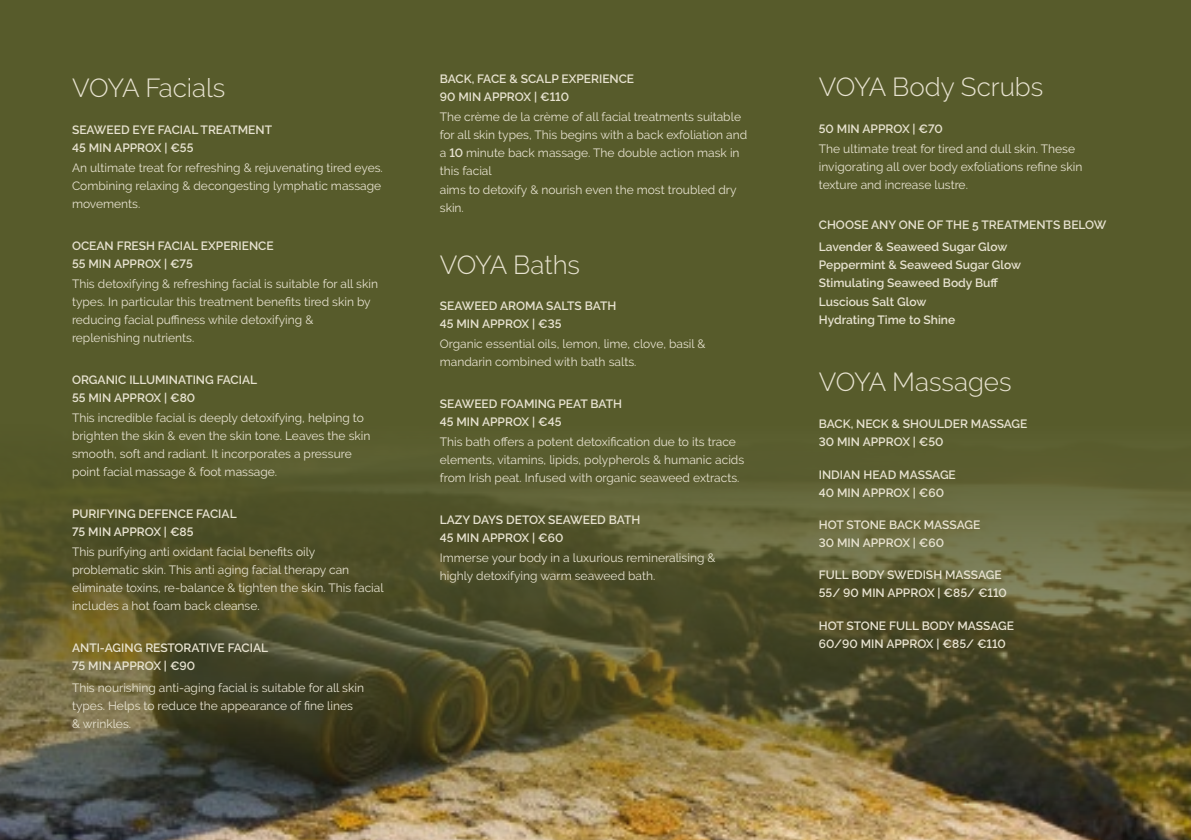
<style>
.page{position:relative;width:1191px;height:840px;background:#fff}
.page>*{position:absolute;margin:0;border:0;box-sizing:border-box;transform-origin:0 0}
.t1{font:300 26px "Raleway";color:#e8e3d1}
.t2{font:12px/18px "Raleway";color:#e8e3d1}
.t3{font:600 12px/18px "Raleway";color:#e8e3d1}
.s1{font-weight:600}
</style>
<div class="page">
<div style="left:0;top:0;width:1191px;height:839px;background:#575b2b"></div>
<img style="left:0;top:482px;width:1191px;height:357px">
<h1 class="t1" style="left:72px;top:72px;width:155px">VOYA Facials</h1>
<p class="t3" style="left:72px;top:120px;width:202px">SEAWEED EYE FACIAL TREATMENT<br>45 MIN APPROX | €55</p>
<p class="t2" style="left:72px;top:158px;width:312px">An ultimate treat for refreshing &amp; rejuvenating tired eyes.<br>Combining relaxing &amp; decongesting lymphatic massage movements.</p>
<p class="t3" style="left:72px;top:236px;width:203px">OCEAN FRESH FACIAL EXPERIENCE<br>55 MIN APPROX | €75</p>
<p class="t2" style="left:72px;top:274px;width:307px">This detoxifying &amp; refreshing facial is suitable for all skin types. In particular this treatment benefits tired skin by reducing facial puffiness while detoxifying &amp; replenishing nutrients.</p>
<p class="t3" style="left:72px;top:370px;width:187px">ORGANIC ILLUMINATING FACIAL<br>55 MIN APPROX | €80</p>
<p class="t2" style="left:72px;top:408px;width:300px">This incredible facial is deeply detoxifying, helping to brighten the skin &amp; even the skin tone. Leaves the skin smooth, soft and radiant. It incorporates a pressure point facial massage &amp; foot massage.</p>
<p class="t3" style="left:72px;top:504px;width:166px">PURIFYING DEFENCE FACIAL<br>75 MIN APPROX | €85</p>
<p class="t2" style="left:72px;top:542px;width:313px">This purifying anti oxidant facial benefits oily problematic skin. This anti aging facial therapy can eliminate toxins, re-balance &amp; tighten the skin. This facial includes a hot foam back cleanse.</p>
<p class="t3" style="left:72px;top:638px;width:198px">ANTI-AGING RESTORATIVE FACIAL<br>75 MIN APPROX | €90</p>
<p class="t2" style="left:72px;top:678px;width:293px">This nourishing anti-aging facial is suitable for all skin types. Helps to reduce the appearance of fine lines<br>&amp; wrinkles.</p>
<p class="t3" style="left:440px;top:70px;width:196px">BACK, FACE &amp; SCALP EXPERIENCE<br>90 MIN APPROX | €110</p>
<p class="t2" style="left:440px;top:108px;width:309px">The crème de la crème of all facial treatments suitable for all skin types, This begins with a back exfoliation and a <span class="s1">10</span> minute back massage. The double action mask in this facial<br>aims to detoxify &amp; nourish even the most troubled dry skin.</p>
<h1 class="t1" style="left:440px;top:249px;width:142px">VOYA Baths</h1>
<p class="t3" style="left:440px;top:296px;width:178px">SEAWEED AROMA SALTS BATH<br>45 MIN APPROX | €35</p>
<p class="t2" style="left:440px;top:334px;width:267px">Organic essential oils, lemon, lime, clove, basil &amp; mandarin combined with bath salts.</p>
<p class="t3" style="left:440px;top:394px;width:184px">SEAWEED FOAMING PEAT BATH<br>45 MIN APPROX | €45</p>
<p class="t2" style="left:440px;top:432px;width:306px">This bath offers a potent detoxification due to its trace elements, vitamins, lipids, polypherols &amp; humanic acids from Irish peat. Infused with organic seaweed extracts.</p>
<p class="t3" style="left:440px;top:510px;width:202px">LAZY DAYS DETOX SEAWEED BATH<br>45 MIN APPROX | €60</p>
<p class="t2" style="left:440px;top:548px;width:277px">Immerse your body in a luxurious remineralising &amp; highly detoxifying warm seaweed bath.</p>
<h1 class="t1" style="left:819px;top:72px;width:226px">VOYA Body Scrubs</h1>
<p class="t3" style="left:819px;top:120px;width:125px">50 MIN APPROX | €70</p>
<p class="t2" style="left:819px;top:140px;width:265px">The ultimate treat for tired and dull skin. These invigorating all over body exfoliations refine skin texture and increase lustre.</p>
<p class="t3" style="left:819px;top:214px;width:289px;line-height:22px">CHOOSE ANY ONE OF THE 5 TREATMENTS BELOW<br>Lavender &amp; Seaweed Sugar Glow</p>
<p class="t3" style="left:819px;top:256px;width:204px">Peppermint &amp; Seaweed Sugar Glow<br>Stimulating Seaweed Body Buff<br>Luscious Salt Glow<br>Hydrating Time to Shine</p>
<h1 class="t1" style="left:819px;top:366px;width:194px">VOYA Massages</h1>
<p class="t3" style="left:819px;top:414px;width:210px">BACK, NECK &amp; SHOULDER MASSAGE<br>30 MIN APPROX | €50</p>
<p class="t3" style="left:819px;top:465px;width:138px">INDIAN HEAD MASSAGE<br>40 MIN APPROX | €60</p>
<p class="t3" style="left:819px;top:515px;width:163px">HOT STONE BACK MASSAGE<br>30 MIN APPROX | €60</p>
<p class="t3" style="left:819px;top:566px;width:190px">FULL BODY SWEDISH MASSAGE<br>55/ 90 MIN APPROX | €85/ €110</p>
<p class="t3" style="left:819px;top:616px;width:197px">HOT STONE FULL BODY MASSAGE<br>60/90 MIN APPROX | €85/ €110</p>
</div>
